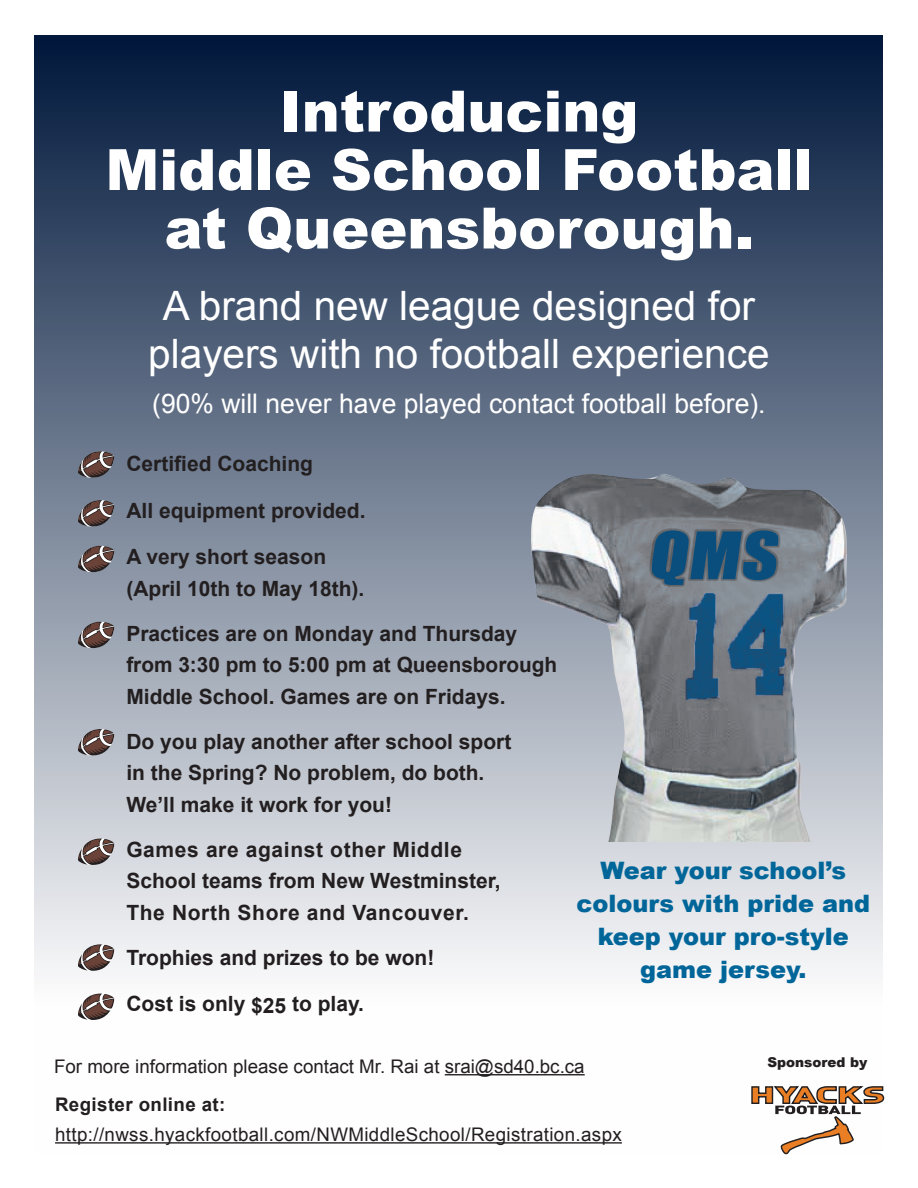
<style>
.page{position:relative;width:918px;height:1188px;background:#fff}
.page>*{position:absolute;margin:0;border:0;box-sizing:border-box;transform-origin:0 0}
.t1{font:900 57px/58.5px "Arial";color:#fff;text-align:center}
.t2{font:40.5px/48px "Arial";color:#fff;text-align:center}
.t3{font:27px "Arial";color:#fff}
.t4{font:900 24px/33px "Arial";color:#069;text-align:center}
.t5{font:700 21px/31.5px "Arial";color:#231f20}
.t6{font:700 21px/31.5px "Arial";letter-spacing:.03em;color:#231f20}
.t7{font:18.75px "Arial";letter-spacing:.02em;color:#231f20}
.t8{font:18.75px "Arial";color:#231f20}
.t9{font:700 18.75px "Arial";letter-spacing:.02em;color:#231f20}
.t10{font:900 13.5px "Arial";color:#231f20}
</style>
<div class="page">
<div style="left:34px;top:35px;width:850px;height:1119px;background:linear-gradient(to bottom,#031a3e,#fff)"></div>
<svg style="left:78px;top:451px;width:36px;height:27px"></svg>
<svg style="left:78px;top:500px;width:36px;height:27px"></svg>
<svg style="left:78px;top:546px;width:36px;height:26px"></svg>
<svg style="left:78px;top:622px;width:36px;height:26px"></svg>
<svg style="left:78px;top:729px;width:36px;height:27px"></svg>
<svg style="left:78px;top:838px;width:36px;height:27px"></svg>
<svg style="left:78px;top:944px;width:36px;height:27px"></svg>
<svg style="left:78px;top:993px;width:36px;height:27px"></svg>
<img style="left:524px;top:473px;width:326px;height:369px">
<img style="left:652px;top:530px;width:127px;height:55px">
<hr style="left:55px;top:1142px;width:567px;height:2px;background:#231f20">
<hr style="left:445px;top:1074px;width:140px;height:1px;background:#231f20">
<svg style="left:751px;top:1085px;width:134px;height:70px"></svg>
<h1 class="t1" style="left:105px;top:80px;width:709px">Introducing<br>Middle School Football at Queensborough.</h1>
<h2 class="t2" style="left:148px;top:282px;width:623px">A brand new league designed for players with no football experience</h2>
<p class="t3" style="left:152px;top:386px;width:615px">(90% will never have played contact football before).</p>
<p class="t5" style="left:126px;top:449px;width:188px">Certified Coaching</p>
<p class="t5" style="left:126px;top:495px;width:241px">All equipment provided.</p>
<p class="t5" style="left:126px;top:542px;width:240px">A very short season (April 10th to May 18th).</p>
<p class="t5" style="left:126px;top:618px;width:432px">Practices are on Monday and Thursday from 3:30 pm to 5:00 pm at Queensborough<br>Middle School. Games are on Fridays.</p>
<p class="t5" style="left:126px;top:726px;width:387px">Do you play another after school sport in the Spring? No problem, do both.<br>We’ll make it work for you!</p>
<p class="t6" style="left:126px;top:834px;width:376px">Games are against other Middle<br>School teams from New Westminster,<br>The North Shore and Vancouver.</p>
<p class="t5" style="left:126px;top:942px;width:310px">Trophies and prizes to be won!</p>
<p class="t5" style="left:126px;top:989px;width:239px">Cost is only $25 to play.</p>
<p class="t4" style="left:576px;top:853px;width:295px">Wear your school’s colours with pride and keep your pro-style game jersey.</p>
<p class="t8" style="left:54px;top:1054px;width:532px">For more information please contact Mr. Rai at srai@sd40.bc.ca</p>
<p class="t10" style="left:767px;top:1052px;width:101px">Sponsored by</p>
<p class="t9" style="left:55px;top:1092px;width:172px">Register online at:</p>
<p class="t7" style="left:55px;top:1122px;width:568px">http://nwss.hyackfootball.com/NWMiddleSchool/Registration.aspx</p>
</div>
